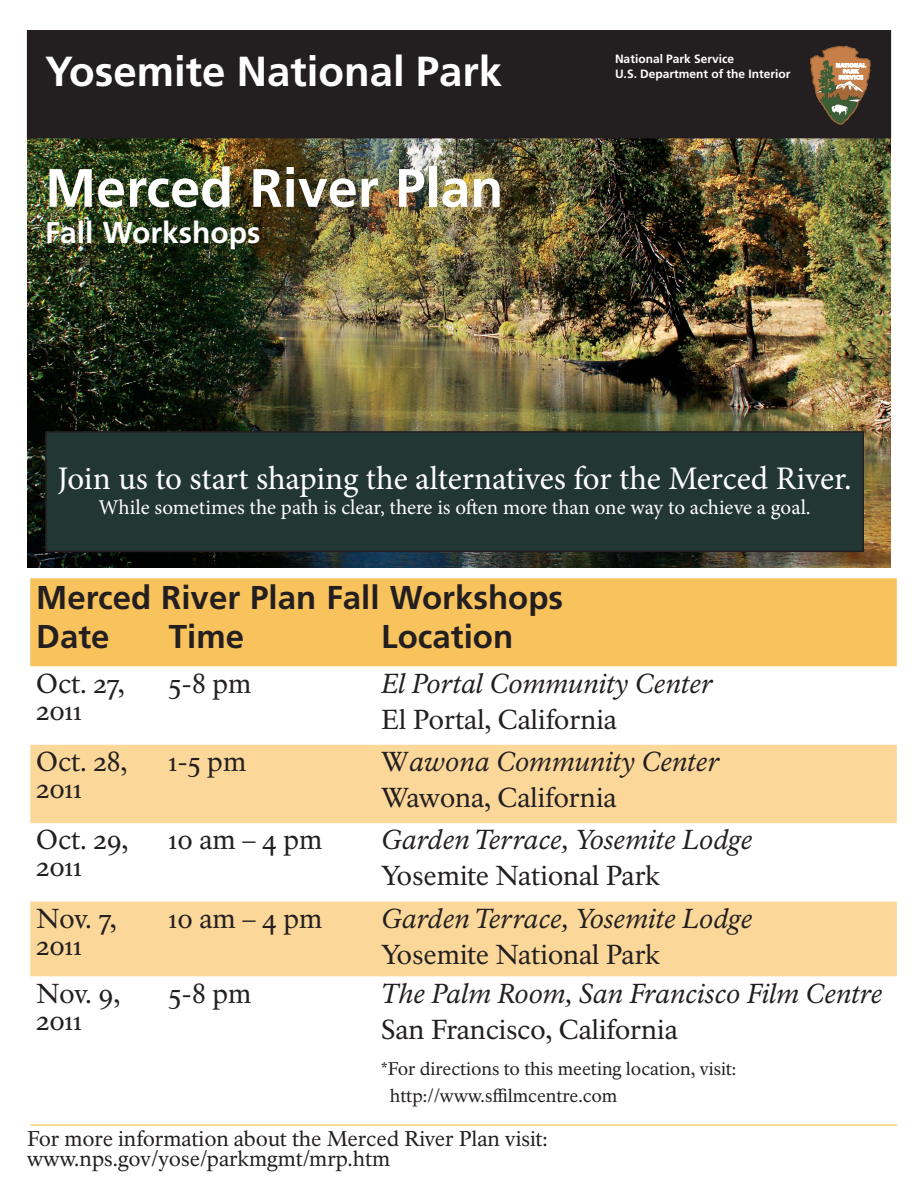
<style>
.page{position:relative;width:918px;height:1188px;background:#fff}
.page>*{position:absolute;margin:0;border:0;box-sizing:border-box;transform-origin:0 0}
.t1{font:700 54px "Frutiger LT Std";color:#fff}
.Black-band_site_name{font:700 42px "Frutiger LT Std";color:#fff}
.t2{font:33px "Minion Pro";letter-spacing:-.005em;color:#fff}
.Text{font:700 33px "Frutiger LT Std";color:#231f20}
.t3{font:700 30px "Frutiger LT Std";color:#fff}
.Text-2{font:italic 27px/36px "NPS Rawlinson OT Old";color:#231f20}
.Text-3{font:27px/27px "NPS Rawlinson OT Old";color:#231f20}
.Text-4{font:21px/19.5px "NPS Rawlinson OT Old";letter-spacing:-.005em;color:#231f20}
.t4{font:21px "Minion Pro";letter-spacing:-.005em;color:#fff}
.Text-5{font:18px/27px "NPS Rawlinson OT Old";color:#231f20}
.Black-band__DOI_NPS{font:700 12px "Frutiger LT Std";color:#fff}
.s1{font-style:normal}
</style>
<div class="page">
<img style="left:27px;top:138px;width:864px;height:429px">
<div style="left:27px;top:31px;width:864px;height:107px;background:#231f20"></div>
<div style="left:27px;top:30px;width:864px;height:108px;border:1px solid #231f20"></div>
<svg style="left:810px;top:46px;width:61px;height:79px"></svg>
<div style="left:46px;top:432px;width:817px;height:119px;background:#223633"></div>
<div style="left:45px;top:431px;width:819px;height:121px;border:2px solid #231f20"></div>
<div style="left:30px;top:578px;width:867px;height:88px;background:#f8c25c"></div>
<svg style="left:30px;top:745px;width:867px;height:231px;fill:#fbd79a"></svg>
<hr style="left:30px;top:1125px;width:133px;height:1px;background:#f6b83c">
<hr style="left:163px;top:1125px;width:212px;height:1px;background:#f6b83c">
<hr style="left:375px;top:1125px;width:522px;height:1px;background:#f6b83c">
<p class="Black-band_site_name" style="left:45px;top:46px;width:459px">Yosemite National Park</p>
<p class="Black-band__DOI_NPS" style="left:615px;top:52px;width:121px">National Park Service</p>
<p class="Black-band__DOI_NPS" style="left:615px;top:67px;width:177px">U.S. Department of the Interior</p>
<p class="t1" style="left:45px;top:156px;width:460px">Merced River Plan</p>
<p class="t3" style="left:45px;top:215px;width:217px">Fall Workshops</p>
<p class="t2" style="left:57px;top:457px;width:796px">Join us to start shaping the alternatives for the Merced River.</p>
<p class="t4" style="left:98px;top:494px;width:714px">While sometimes the path is clear, there is often more than one way to achieve a goal.</p>
<p class="Text" style="left:36px;top:578px;width:528px">Merced River Plan Fall Workshops</p>
<p class="Text" style="left:36px;top:617px;width:75px">Date</p>
<p class="Text" style="left:169px;top:617px;width:77px">Time</p>
<p class="Text" style="left:381px;top:617px;width:133px">Location</p>
<p class="Text-3" style="left:36px;top:670px;width:90px">Oct. 27,<br>2011</p>
<p class="Text-3" style="left:169px;top:670px;width:84px">5-8 pm</p>
<p class="Text-2" style="left:381px;top:666px;width:334px">El Portal Community Center<br><span class="s1">El Portal, California</span></p>
<p class="Text-3" style="left:36px;top:748px;width:92px">Oct. 28,<br>2011</p>
<p class="Text-3" style="left:169px;top:748px;width:79px">1-5 pm</p>
<p class="Text-2" style="left:381px;top:744px;width:340px"><span class="s1">W</span>awona Community Center<br><span class="s1">Wawona, California</span></p>
<p class="Text-3" style="left:36px;top:827px;width:94px">Oct. 29,<br>2011</p>
<p class="Text-3" style="left:169px;top:827px;width:155px">10 am – 4 pm</p>
<p class="Text-2" style="left:381px;top:823px;width:373px">Garden Terrace, Yosemite Lodge<br><span class="s1">Yosemite National Park</span></p>
<p class="Text-3" style="left:36px;top:905px;width:82px">Nov. 7,<br>2011</p>
<p class="Text-3" style="left:169px;top:905px;width:155px">10 am – 4 pm</p>
<p class="Text-2" style="left:381px;top:901px;width:373px">Garden Terrace, Yosemite Lodge<br><span class="s1">Yosemite National Park</span></p>
<p class="Text-3" style="left:36px;top:980px;width:85px">Nov. 9,<br>2011</p>
<p class="Text-3" style="left:169px;top:980px;width:84px">5-8 pm</p>
<p class="Text-2" style="left:381px;top:976px;width:503px">The Palm Room, San Francisco Film Centre<br><span class="s1">San Francisco, California</span></p>
<p class="Text-5" style="left:390px;top:1055px;width:348px;text-indent:-9px">*For directions to this meeting location, visit: http://www.sffilmcentre.com</p>
<p class="Text-4" style="left:27px;top:1129px;width:522px">For more information about the Merced River Plan visit: www.nps.gov/yose/parkmgmt/mrp.htm</p>
</div>
